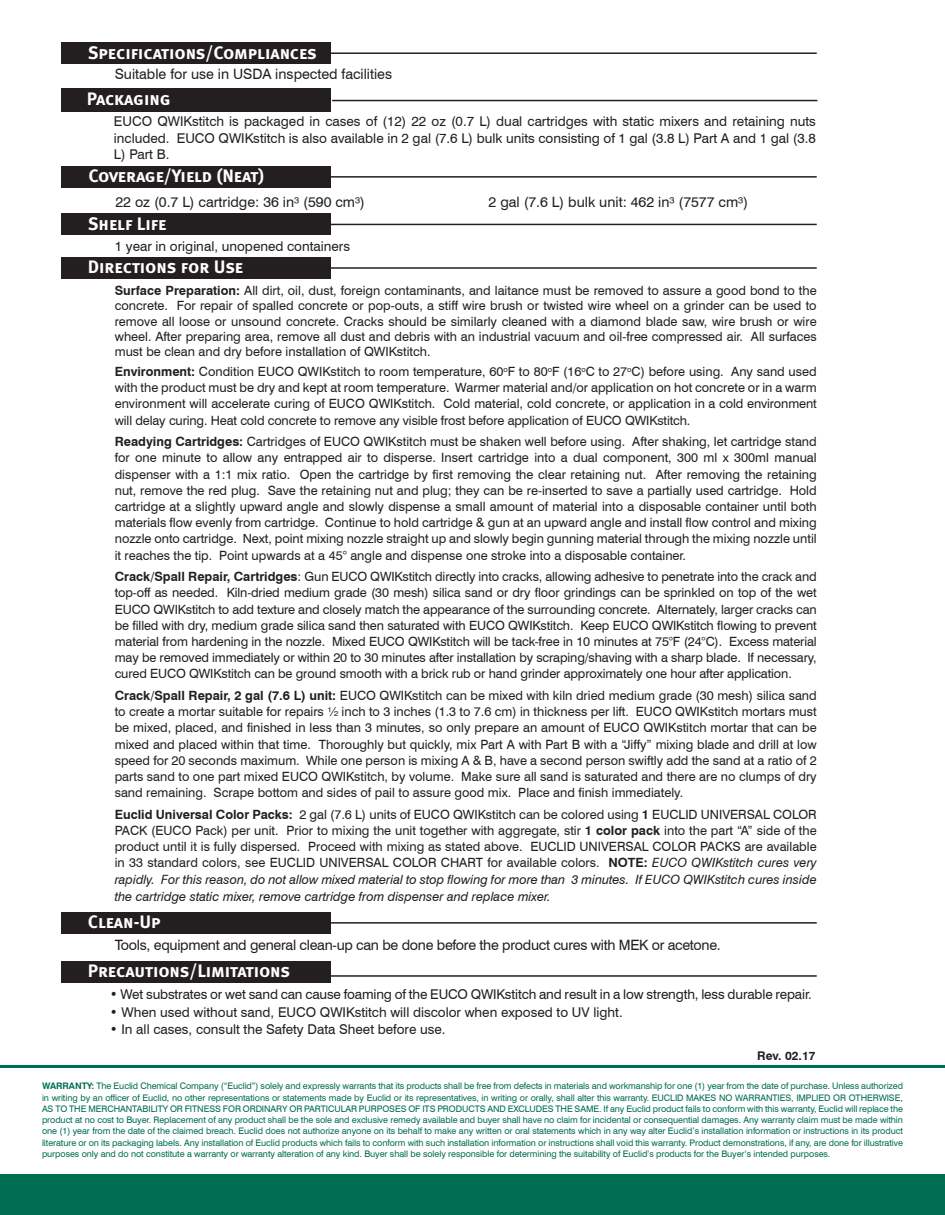
<style>
.page{position:relative;width:945px;height:1215px;background:#fff}
.page>*{position:absolute;margin:0;border:0;box-sizing:border-box;transform-origin:0 0}
.SubHeading{font:18px "Meta Bold Caps";letter-spacing:-.005em;color:#fff}
.Body_Copy{font:14.25px "Swiss 721 BT";letter-spacing:-.02em;color:#231f20}
.Body_Copy-2{font:14.25px "Swiss 721 BT";color:#231f20}
.Bullet_Copy{font:14.25px "Swiss 721 BT";color:#231f20}
.Body_Copy-3{font:13.5px/16.5px "Swiss 721 BT";color:#231f20;text-align:justify}
.Bullet_Copy-2{font:13.5px "Swiss 721 BT";color:#231f20}
.Body_Copy-4{font:12.75px/16.2px "Swiss 721 BT";color:#231f20;text-align:justify}
.Bullet_Copy-3{font:700 12px "Swiss 721 BT";color:#231f20}
.t1{font:9px/11.2px "Swiss 721 BT";letter-spacing:-.01em;color:#006e53;text-align:justify}
.s1{font-weight:700}
.s2{font-style:italic}
</style>
<div class="page">
<div style="left:0;top:1174px;width:945px;height:41px;background:#006e53"></div>
<hr style="left:0;top:1065px;width:945px;height:3px;background:#006e53">
<div style="left:61px;top:912px;width:270px;height:22px;background:#231f20"></div>
<hr style="left:320px;top:922px;width:497px;height:2px;background:#231f20">
<hr style="left:320px;top:975px;width:497px;height:2px;background:#231f20">
<div style="left:61px;top:214px;width:270px;height:21px;background:#231f20"></div>
<hr style="left:320px;top:224px;width:497px;height:1px;background:#231f20">
<div style="left:61px;top:257px;width:270px;height:22px;background:#231f20"></div>
<hr style="left:320px;top:267px;width:497px;height:2px;background:#231f20">
<div style="left:61px;top:166px;width:270px;height:21px;background:#231f20"></div>
<hr style="left:320px;top:176px;width:497px;height:2px;background:#231f20">
<div style="left:61px;top:88px;width:270px;height:24px;background:#231f20"></div>
<hr style="left:332px;top:100px;width:485px;height:1px;background:#231f20">
<div style="left:61px;top:961px;width:270px;height:22px;background:#231f20"></div>
<div style="left:61px;top:42px;width:270px;height:22px;background:#231f20"></div>
<hr style="left:320px;top:52px;width:497px;height:2px;background:#231f20">
<p class="SubHeading" style="left:88px;top:42px;width:231px">Specifications/Compliances</p>
<p class="Bullet_Copy" style="left:115px;top:66px;width:279px">Suitable for use in USDA inspected facilities</p>
<p class="SubHeading" style="left:87px;top:88px;width:85px">Packaging</p>
<p class="Body_Copy-3" style="left:114px;top:113px;width:704px">EUCO QWIKstitch is packaged in cases of (12) 22 oz (0.7 L) dual cartridges with static mixers and retaining nuts included. EUCO QWIKstitch is also available in 2 gal (7.6 L) bulk units consisting of 1 gal (3.8 L) Part A and 1 gal (3.8<br>L) Part B.</p>
<p class="SubHeading" style="left:89px;top:165px;width:177px">Coverage/Yield (Neat)</p>
<p class="Body_Copy-2" style="left:116px;top:193px;width:251px">22 oz (0.7 L) cartridge: 36 in³ (590 cm³)</p>
<p class="Body_Copy-2" style="left:489px;top:193px;width:261px">2 gal (7.6 L) bulk unit: 462 in³ (7577 cm³)</p>
<p class="SubHeading" style="left:88px;top:213px;width:80px">Shelf Life</p>
<p class="Body_Copy-3" style="left:115px;top:237px;width:237px">1 year in original, unopened containers</p>
<p class="SubHeading" style="left:88px;top:257px;width:157px">Directions for Use</p>
<p class="Body_Copy-4" style="left:115px;top:283px;width:704px;line-height:15.3px"><span class="s1">Surface Preparation:</span> All dirt, oil, dust, foreign contaminants, and laitance must be removed to assure a good bond to the concrete. For repair of spalled concrete or pop-outs, a stiff wire brush or twisted wire wheel on a grinder can be used to remove all loose or unsound concrete. Cracks should be similarly cleaned with a diamond blade saw, wire brush or wire wheel. After preparing area, remove all dust and debris with an industrial vacuum and oil-free compressed air. All surfaces must be clean and dry before installation of QWIKstitch.</p>
<p class="Body_Copy-4" style="left:115px;top:363px;width:704px"><span class="s1">Environment:</span> Condition EUCO QWIKstitch to room temperature, 60<sup>o</sup>F to 80<sup>o</sup>F (16<sup>o</sup>C to 27<sup>o</sup>C) before using. Any sand used with the product must be dry and kept at room temperature. Warmer material and/or application on hot concrete or in a warm environment will accelerate curing of EUCO QWIKstitch. Cold material, cold concrete, or application in a cold environment will delay curing. Heat cold concrete to remove any visible frost before application of EUCO QWIKstitch.</p>
<p class="Body_Copy-4" style="left:115px;top:433px;width:704px"><span class="s1">Readying Cartridges:</span> Cartridges of EUCO QWIKstitch must be shaken well before using. After shaking, let cartridge stand for one minute to allow any entrapped air to disperse. Insert cartridge into a dual component, 300 ml x 300ml manual dispenser with a 1:1 mix ratio. Open the cartridge by first removing the clear retaining nut. After removing the retaining nut, remove the red plug. Save the retaining nut and plug; they can be re-inserted to save a partially used cartridge. Hold cartridge at a slightly upward angle and slowly dispense a small amount of material into a disposable container until both materials flow evenly from cartridge. Continue to hold cartridge &amp; gun at an upward angle and install flow control and mixing nozzle onto cartridge. Next, point mixing nozzle straight up and slowly begin gunning material through the mixing nozzle until it reaches the tip. Point upwards at a 45° angle and dispense one stroke into a disposable container.</p>
<p class="Body_Copy-4" style="left:115px;top:568px;width:704px"><span class="s1">Crack/Spall Repair, Cartridges</span>: Gun EUCO QWIKstitch directly into cracks, allowing adhesive to penetrate into the crack and top-off as needed. Kiln-dried medium grade (30 mesh) silica sand or dry floor grindings can be sprinkled on top of the wet EUCO QWIKstitch to add texture and closely match the appearance of the surrounding concrete. Alternately, larger cracks can be filled with dry, medium grade silica sand then saturated with EUCO QWIKstitch. Keep EUCO QWIKstitch flowing to prevent material from hardening in the nozzle. Mixed EUCO QWIKstitch will be tack-free in 10 minutes at 75°F (24°C). Excess material may be removed immediately or within 20 to 30 minutes after installation by scraping/shaving with a sharp blade. If necessary, cured EUCO QWIKstitch can be ground smooth with a brick rub or hand grinder approximately one hour after application.</p>
<p class="Body_Copy-4" style="left:115px;top:687px;width:704px"><span class="s1">Crack/Spall Repair, 2 gal (7.6 L) unit:</span> EUCO QWIKstitch can be mixed with kiln dried medium grade (30 mesh) silica sand to create a mortar suitable for repairs ½ inch to 3 inches (1.3 to 7.6 cm) in thickness per lift. EUCO QWIKstitch mortars must be mixed, placed, and finished in less than 3 minutes, so only prepare an amount of EUCO QWIKstitch mortar that can be mixed and placed within that time. Thoroughly but quickly, mix Part A with Part B with a “Jiffy” mixing blade and drill at low speed for 20 seconds maximum. While one person is mixing A &amp; B, have a second person swiftly add the sand at a ratio of 2 parts sand to one part mixed EUCO QWIKstitch, by volume. Make sure all sand is saturated and there are no clumps of dry sand remaining. Scrape bottom and sides of pail to assure good mix. Place and finish immediately.</p>
<p class="Body_Copy-4" style="left:115px;top:806px;width:704px"><span class="s1">Euclid Universal Color Packs:</span> 2 gal (7.6 L) units of EUCO QWIKstitch can be colored using <span class="s1">1</span> EUCLID UNIVERSAL COLOR PACK (EUCO Pack) per unit. Prior to mixing the unit together with aggregate, stir <span class="s1">1 color pack</span> into the part “A” side of the product until it is fully dispersed. Proceed with mixing as stated above. EUCLID UNIVERSAL COLOR PACKS are available in 33 standard colors, see EUCLID UNIVERSAL COLOR CHART for available colors. <span class="s1">NOTE:</span> <span class="s2">EUCO QWIKstitch cures very rapidly. For this reason, do not allow mixed material to stop flowing for more than 3 minutes. If EUCO QWIKstitch cures inside the cartridge static mixer, remove cartridge from dispenser and replace mixer.</span></p>
<p class="SubHeading" style="left:88px;top:911px;width:74px">Clean-Up</p>
<p class="Body_Copy" style="left:115px;top:936px;width:608px">Tools, equipment and general clean-up can be done before the product cures with MEK or acetone.</p>
<p class="Bullet_Copy-2" style="left:110px;top:986px;width:704px">• Wet substrates or wet sand can cause foaming of the EUCO QWIKstitch and result in a low strength, less durable repair.</p>
<p class="Bullet_Copy-2" style="left:110px;top:1004px;width:514px">• When used without sand, EUCO QWIKstitch will discolor when exposed to UV light.</p>
<p class="Bullet_Copy-2" style="left:110px;top:1021px;width:337px">• In all cases, consult the Safety Data Sheet before use.</p>
<p class="SubHeading" style="left:88px;top:960px;width:204px">Precautions/Limitations</p>
<p class="Bullet_Copy-3" style="left:757px;top:1049px;width:60px">Rev. 02.17</p>
<p class="t1" style="left:42px;top:1080px;width:863px"><span class="s1">WARRANTY:</span> The Euclid Chemical Company (“Euclid”) solely and expressly warrants that its products shall be free from defects in materials and workmanship for one (1) year from the date of purchase. Unless authorized in writing by an officer of Euclid, no other representations or statements made by Euclid or its representatives, in writing or orally, shall alter this warranty. EUCLID MAKES NO WARRANTIES, IMPLIED OR OTHERWISE, AS TO THE MERCHANTABILITY OR FITNESS FOR ORDINARY OR PARTICULAR PURPOSES OF ITS PRODUCTS AND EXCLUDES THE SAME. If any Euclid product fails to conform with this warranty, Euclid will replace the product at no cost to Buyer. Replacement of any product shall be the sole and exclusive remedy available and buyer shall have no claim for incidental or consequential damages. Any warranty claim must be made within one (1) year from the date of the claimed breach. Euclid does not authorize anyone on its behalf to make any written or oral statements which in any way alter Euclid’s installation information or instructions in its product literature or on its packaging labels. Any installation of Euclid products which fails to conform with such installation information or instructions shall void this warranty. Product demonstrations, if any, are done for illustrative purposes only and do not constitute a warranty or warranty alteration of any kind. Buyer shall be solely responsible for determining the suitability of Euclid’s products for the Buyer’s intended purposes.</p>
</div>
